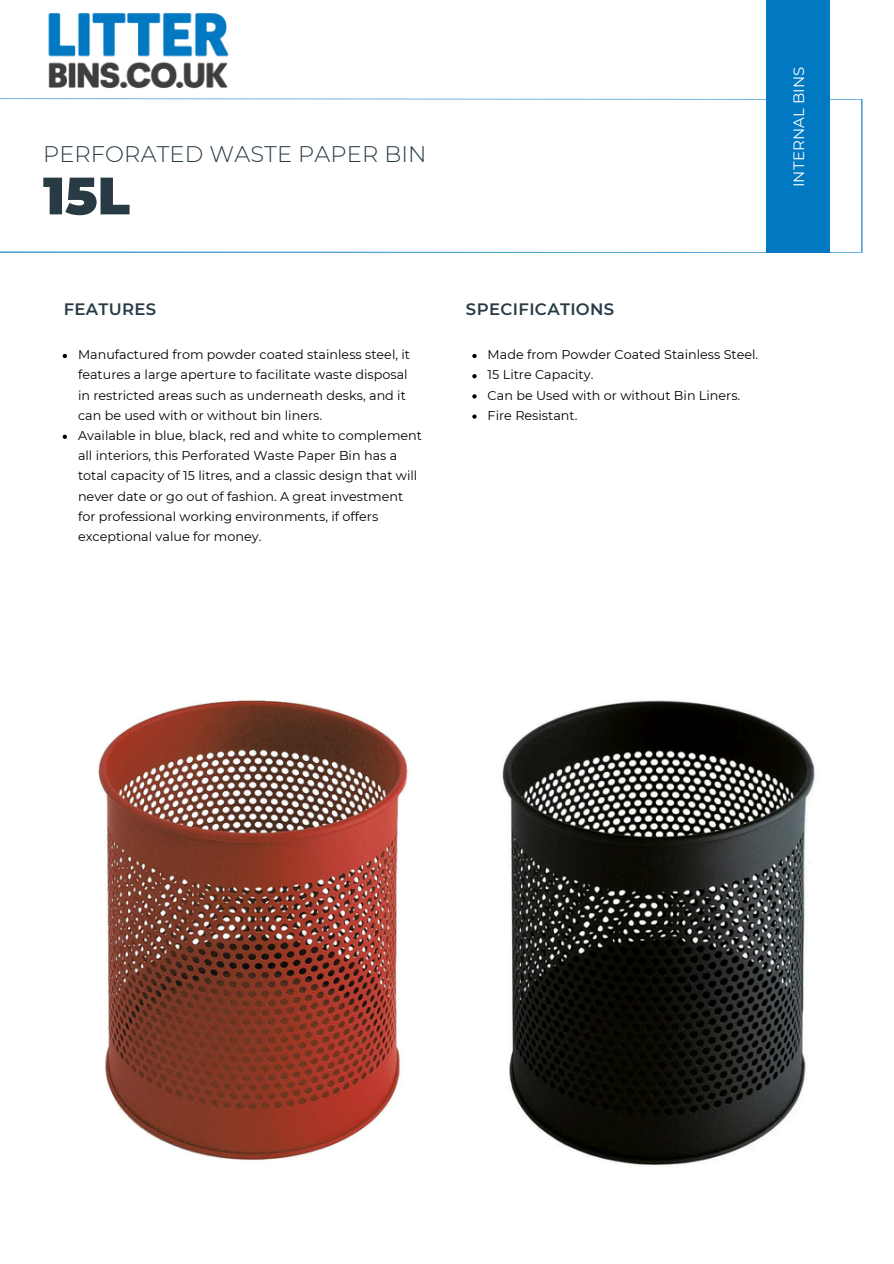
<style>
.page{position:relative;width:894px;height:1264px;background:#fff}
.page>*{position:absolute;margin:0;border:0;box-sizing:border-box;transform-origin:0 0}
.t1{font:900 52.5px "Montserrat";color:#283b45}
.t2{font:300 22.5px "Montserrat";letter-spacing:.005em;color:#283b45}
.t3{font:600 16.5px "Montserrat";letter-spacing:.02em;color:#283b45}
.t4{font:15px "Montserrat";letter-spacing:.01em;color:#fff}
.t5{font:12.75px/20.2px "Montserrat";color:#000}
</style>
<div class="page">
<svg style="left:0;top:98px;width:862px;height:155px"></svg>
<div style="left:765px;top:0;width:64px;height:252px;background:#0078c2"></div>
<img style="left:48px;top:13px;width:181px;height:76px">
<img style="left:98px;top:700px;width:310px;height:460px">
<img style="left:502px;top:700px;width:313px;height:465px">
<svg style="left:63px;top:354px;width:4px;height:4px"></svg>
<svg style="left:63px;top:434px;width:4px;height:5px"></svg>
<svg style="left:472px;top:354px;width:4px;height:4px"></svg>
<svg style="left:472px;top:374px;width:4px;height:4px"></svg>
<svg style="left:472px;top:394px;width:4px;height:4px"></svg>
<svg style="left:472px;top:414px;width:4px;height:5px"></svg>
<p class="t2" style="left:43px;top:140px;width:385px">PERFORATED WASTE PAPER BIN</p>
<p class="t1" style="left:43px;top:163px;width:88px">15L</p>
<h2 class="t3" style="left:64px;top:299px;width:94px">FEATURES</h2>
<h1 class="t3" style="left:466px;top:299px;width:150px">SPECIFICATIONS</h1>
<h4 class="t5" style="left:78px;top:344px;width:333px">Manufactured from powder coated stainless steel, it features a large aperture to facilitate waste disposal in restricted areas such as underneath desks, and it can be used with or without bin liners.</h4>
<h4 class="t5" style="left:78px;top:425px;width:345px">Available in blue, black, red and white to complement all interiors, this Perforated Waste Paper Bin has a total capacity of 15 litres, and a classic design that will never date or go out of fashion. A great investment for professional working environments, if offers exceptional value for money.</h4>
<h3 class="t5" style="left:487px;top:344px;width:272px">Made from Powder Coated Stainless Steel.</h3>
<h3 class="t5" style="left:487px;top:365px;width:107px">15 Litre Capacity.</h3>
<p class="t5" style="left:487px;top:385px;width:254px">Can be Used with or without Bin Liners.</p>
<p class="t5" style="left:487px;top:405px;width:91px">Fire Resistant.</p>
<p class="t4" style="left:789px;top:187px;width:124px;rotate:-90deg">WHEELED BINS</p>
<p class="t4" style="left:789px;top:187px;width:122px;rotate:-90deg">INTERNAL BINS</p>
</div>
